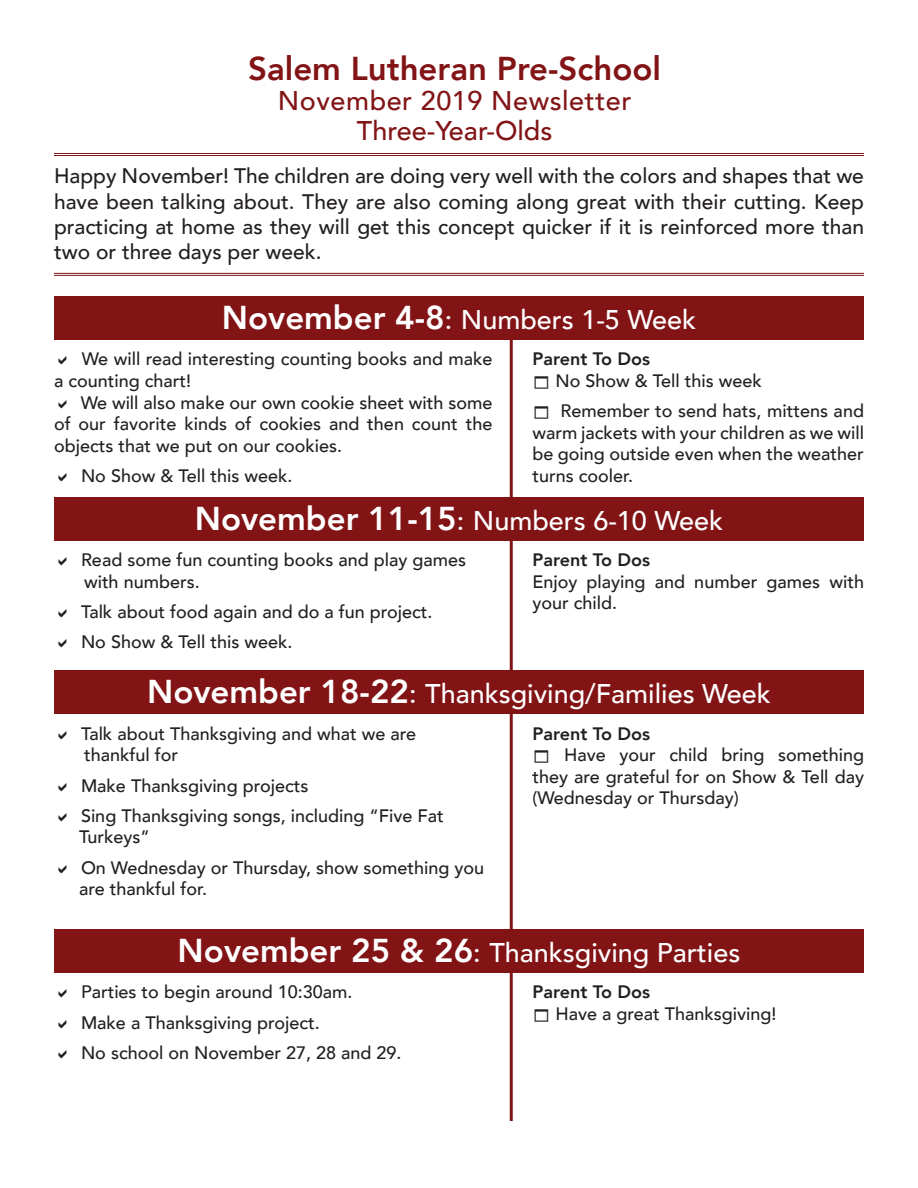
<style>
.page{position:relative;width:918px;height:1188px;background:#fff}
.page>*{position:absolute;margin:0;border:0;box-sizing:border-box;transform-origin:0 0}
.t1{font:800 33px "Avenir";color:#821416}
.t2{font:500 27px "Avenir";color:#fff}
.t3{font:500 27px "Avenir";letter-spacing:.02em;color:#821416}
.t4{font:500 27px "Avenir";color:#821416}
.t5{font:500 21px/25.2px "Avenir";color:#231f20;text-align:justify}
.t6{font:500 18px/21.6px "Avenir";color:#231f20}
.t7{font:800 18px "Avenir";color:#231f20}
.s1{font-weight:800;font-size:33px}
</style>
<div class="page">
<hr style="left:510px;top:333px;width:3px;height:788px;background:#821416">
<div style="left:54px;top:671px;width:810px;height:43px;background:#821416"></div>
<div style="left:54px;top:929px;width:810px;height:44px;background:#821416"></div>
<div style="left:54px;top:497px;width:810px;height:43px;background:#821416"></div>
<div style="left:54px;top:297px;width:810px;height:43px;background:#821416"></div>
<hr style="left:54px;top:153px;width:810px;height:1px;background:#821416">
<hr style="left:54px;top:155px;width:810px;height:1px;background:#821416">
<hr style="left:54px;top:273px;width:810px;height:1px;background:#821416">
<hr style="left:54px;top:275px;width:810px;height:1px;background:#821416">
<p class="t1" style="left:248px;top:42px;width:415px">Salem Lutheran Pre-School</p>
<p class="t3" style="left:278px;top:77px;width:355px">November 2019 Newsletter</p>
<p class="t4" style="left:357px;top:107px;width:197px">Three-Year-Olds</p>
<p class="t5" style="left:54px;top:162px;width:812px">Happy November! The children are doing very well with the colors and shapes that we have been talking about. They are also coming along great with their cutting. Keep practicing at home as they will get this concept quicker if it is reinforced more than two or three days per week.</p>
<p class="t2" style="left:222px;top:296px;width:476px"><span class="s1">November 4-8</span>: Numbers 1-5 Week</p>
<p class="t6" style="left:54px;top:347px;width:440px;text-indent:28px">We will read interesting counting books and make a counting chart!</p>
<p class="t6" style="left:54px;top:391px;width:440px;text-align:justify;text-indent:27px">We will also make our own cookie sheet with some of our favorite kinds of cookies and then count the objects that we put on our cookies.</p>
<p class="t6" style="left:81px;top:464px;width:213px">No Show &amp; Tell this week.</p>
<p class="t7" style="left:532px;top:345px;width:119px">Parent To Dos</p>
<p class="t6" style="left:555px;top:369px;width:208px">No Show &amp; Tell this week</p>
<p class="t6" style="left:532px;top:399px;width:333px;text-align:justify;text-indent:28px">Remember to send hats, mittens and warm jackets with your children as we will be going outside even when the weather turns cooler.</p>
<p class="t2" style="left:195px;top:497px;width:530px"><span class="s1">November 11-15</span>: Numbers 6-10 Week</p>
<p class="t6" style="left:81px;top:548px;width:387px">Read some fun counting books and play games</p>
<p class="t6" style="left:84px;top:570px;width:117px">with numbers.</p>
<p class="t6" style="left:81px;top:600px;width:353px">Talk about food again and do a fun project.</p>
<p class="t6" style="left:81px;top:630px;width:213px">No Show &amp; Tell this week.</p>
<p class="t7" style="left:532px;top:546px;width:119px">Parent To Dos</p>
<p class="t6" style="left:532px;top:570px;width:333px">Enjoy playing and number games with your child.</p>
<p class="t2" style="left:147px;top:670px;width:625px"><span class="s1">November 18-22</span>: Thanksgiving/Families Week</p>
<p class="t6" style="left:81px;top:722px;width:337px">Talk about Thanksgiving and what we are thankful for</p>
<p class="t6" style="left:81px;top:773px;width:229px">Make Thanksgiving projects</p>
<p class="t6" style="left:81px;top:804px;width:364px">Sing Thanksgiving songs, including “Five Fat</p>
<p class="t6" style="left:79px;top:825px;width:72px">Turkeys”</p>
<p class="t6" style="left:81px;top:856px;width:405px">On Wednesday or Thursday, show something you</p>
<p class="t6" style="left:79px;top:877px;width:130px">are thankful for.</p>
<p class="t7" style="left:532px;top:719px;width:119px">Parent To Dos</p>
<p class="t6" style="left:532px;top:743px;width:333px;text-align:justify;text-indent:32px">Have your child bring something they are grateful for on Show &amp; Tell day (Wednesday or Thursday)</p>
<p class="t2" style="left:178px;top:929px;width:564px"><span class="s1">November 25 &amp; 26</span>: Thanksgiving Parties</p>
<p class="t6" style="left:81px;top:980px;width:273px">Parties to begin around 10:30am.</p>
<p class="t6" style="left:81px;top:1010px;width:240px">Make a Thanksgiving project.</p>
<p class="t6" style="left:81px;top:1041px;width:322px">No school on November 27, 28 and 29.</p>
<p class="t7" style="left:532px;top:978px;width:119px">Parent To Dos</p>
<p class="t6" style="left:555px;top:1002px;width:223px">Have a great Thanksgiving!</p>
</div>
